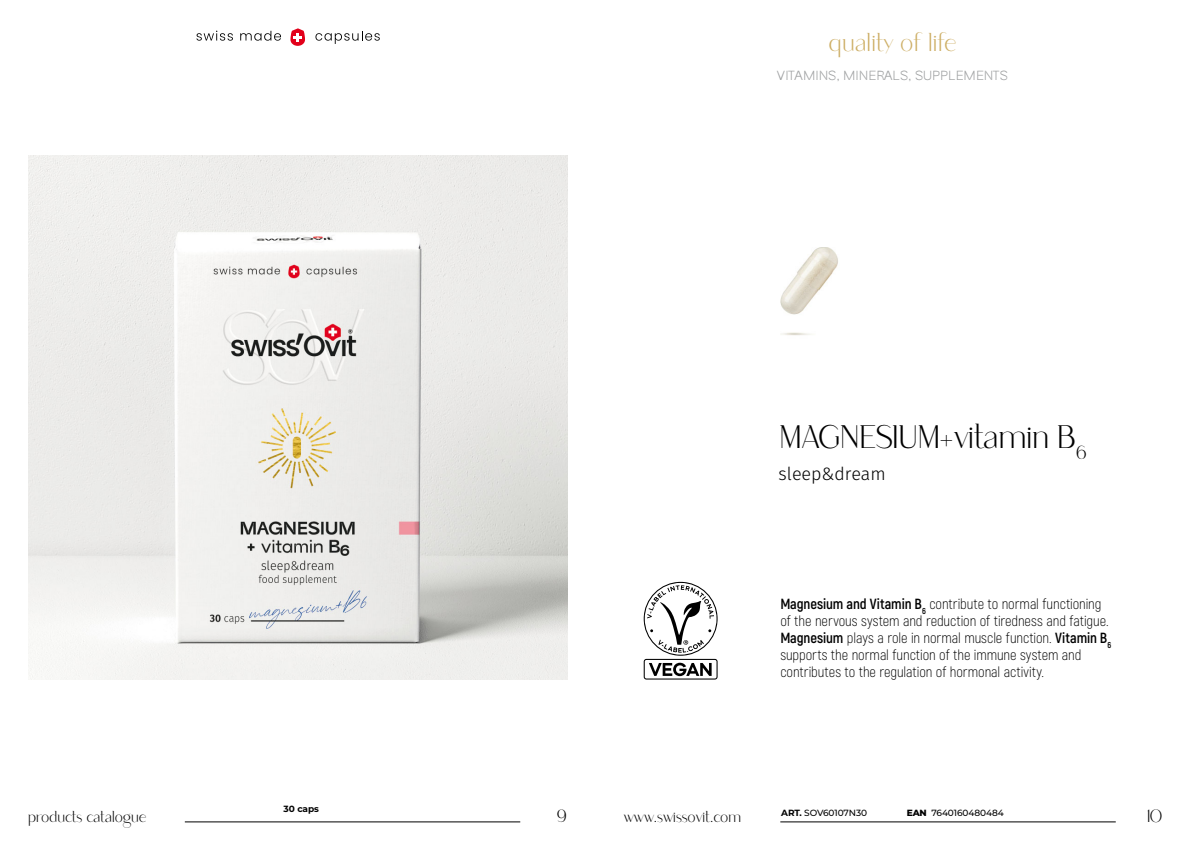
<style>
.page{position:relative;width:1191px;height:842px;background:#fff}
.page>*{position:absolute;margin:0;border:0;box-sizing:border-box;transform-origin:0 0}
.t1{font:32.3px "Saudagar";color:#000}
.t2{font:24px "Saudagar";letter-spacing:.02em;color:#cdae65}
.t3{font:300 18px "Fira Sans";color:#000}
.t4{font:17.6px "Saudagar";color:#000}
.t5{font:300 14.7px/17px "Akrobat";letter-spacing:-.005em;color:#000}
.t6{font:14.7px "Saudagar";letter-spacing:.005em;color:#000}
.t7{font:300 13.2px "Trap";color:#9c9e9f}
.t8{font:500 9px "Montserrat";letter-spacing:-.01em;color:#000}
.t9{font:700 9px "Montserrat";letter-spacing:-.01em;color:#000}
.s1{font-weight:700}
.s2{font-weight:800}
</style>
<div class="page">
<hr style="left:185px;top:822px;width:335px;height:1px;background:#000">
<hr style="left:780px;top:822px;width:335px;height:1px;background:#000">
<img style="left:780px;top:247px;width:58px;height:89px">
<img style="left:28px;top:155px;width:539px;height:524px">
<svg style="left:196px;top:31px;width:37px;height:10px"></svg>
<svg style="left:240px;top:31px;width:41px;height:10px"></svg>
<svg style="left:315px;top:31px;width:65px;height:13px"></svg>
<svg style="left:290px;top:28px;width:15px;height:18px"></svg>
<svg style="left:643px;top:582px;width:74px;height:97px"></svg>
<h2 class="t2" style="left:829px;top:31px;width:129px">quality of life</h2>
<p class="t7" style="left:776px;top:69px;width:233px">VITAMINS, MINERALS, SUPPLEMENTS</p>
<h1 class="t1" style="left:780px;top:421px;width:308px">MAGNESIUM+vitamin B<sub>6</sub></h1>
<p class="t3" style="left:778px;top:465px;width:109px">sleep&amp;dream</p>
<p class="t5" style="left:780px;top:597px;width:332px"><span class="s1">Magnesium and Vitamin B</span><sub>6</sub> contribute to normal functioning of the nervous system and reduction of tiredness and fatigue.<br><span class="s1">Magnesium</span> plays a role in normal muscle function. <span class="s1">Vitamin B</span><sub>6 </sub>supports the normal function of the immune system and contributes to the regulation of hormonal activity.</p>
<p class="t9" style="left:284px;top:804px;width:37px">30 caps</p>
<p class="t6" style="left:28px;top:810px;width:120px">products catalogue</p>
<p class="t4" style="left:557px;top:807px;width:11px">9</p>
<p class="t6" style="left:624px;top:810px;width:119px">www.swissovit.com</p>
<p class="t4" style="left:1147px;top:807px;width:16px">10</p>
<p class="t8" style="left:781px;top:809px;width:87px"><span class="s1">ART.</span> SOV60107N30</p>
<p class="t8" style="left:906px;top:809px;width:99px"><span class="s2">EAN</span> 7640160480484</p>
</div>
